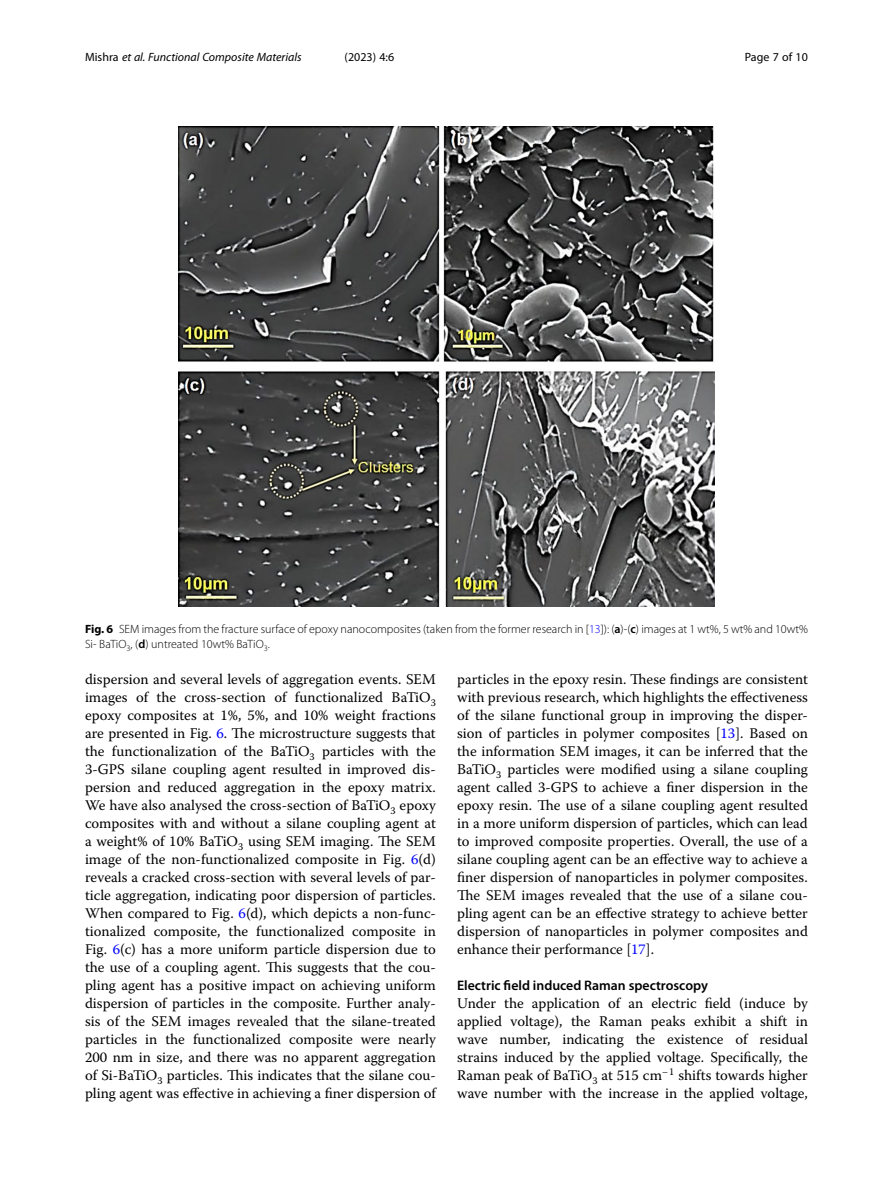
<style>
.page{position:relative;width:893px;height:1191px;background:#fff}
.page>*{position:absolute;margin:0;border:0;box-sizing:border-box;transform-origin:0 0}
.Body_Text{font:14.7px/18px "Warnock Pro";color:#000;text-align:justify}
.Head_2{font:600 13.8px "Myriad Pro";color:#000}
.Figure_Caption{font:300 12px/15px "Myriad Pro";color:#000}
.t1{font:italic 12px "Myriad Pro";color:#000}
.t2{font:12px "Myriad Pro";color:#000}
.s1{font-style:normal}
.s2{font-weight:700}
.s3{color:#00f}
.s4{font-weight:600}
</style>
<div class="page">
<img style="left:178px;top:126px;width:536px;height:480px">
<p class="t1" style="left:85px;top:50px;width:218px"><span class="s1">Mishra</span> et al. Functional Composite Materials</p>
<p class="t2" style="left:345px;top:50px;width:51px">(2023) 4:6</p>
<p class="t2" style="left:745px;top:50px;width:65px">Page 7 of 10</p>
<p class="Figure_Caption" style="left:85px;top:622px;width:724px"><span class="s2">Fig. 6</span> SEM images from the fracture surface of epoxy nanocomposites (taken from the former research in [<span class="s3">13</span>]): (<span class="s4">a</span>)-(<span class="s4">c</span>) images at 1 wt%, 5 wt% and 10wt%<br>Si- BaTiO<sub>3</sub>, (<span class="s4">d</span>) untreated 10wt% BaTiO<sub>3</sub>.</p>
<p class="Body_Text" style="left:85px;top:670px;width:352px">dispersion and several levels of aggregation events. SEM images of the cross-section of functionalized BaTiO<sub>3 </sub>epoxy composites at 1%, 5%, and 10% weight fractions are presented in Fig. <span class="s3">6</span>. The microstructure suggests that the functionalization of the BaTiO<sub>3</sub> particles with the 3-GPS silane coupling agent resulted in improved dis&shy;persion and reduced aggregation in the epoxy matrix.<br>We have also analysed the cross-section of BaTiO<sub>3</sub> epoxy composites with and without a silane coupling agent at a weight% of 10% BaTiO<sub>3</sub> using SEM imaging. The SEM image of the non-functionalized composite in Fig. <span class="s3">6</span>(d) reveals a cracked cross-section with several levels of par&shy;ticle aggregation, indicating poor dispersion of particles.<br>When compared to Fig. <span class="s3">6</span>(d), which depicts a non-func&shy;tionalized composite, the functionalized composite in Fig. <span class="s3">6</span>(c) has a more uniform particle dispersion due to the use of a coupling agent. This suggests that the cou&shy;pling agent has a positive impact on achieving uniform dispersion of particles in the composite. Further analy&shy;sis of the SEM images revealed that the silane-treated particles in the functionalized composite were nearly 200 nm in size, and there was no apparent aggregation of Si-BaTiO<sub>3</sub> particles. This indicates that the silane cou&shy;pling agent was effective in achieving a finer dispersion of</p>
<p class="Body_Text" style="left:457px;top:670px;width:352px">particles in the epoxy resin. These findings are consistent with previous research, which highlights the effectiveness of the silane functional group in improving the disper&shy;sion of particles in polymer composites [<span class="s3">13</span>]. Based on the information SEM images, it can be inferred that the BaTiO<sub>3</sub> particles were modified using a silane coupling agent called 3-GPS to achieve a finer dispersion in the epoxy resin. The use of a silane coupling agent resulted in a more uniform dispersion of particles, which can lead to improved composite properties. Overall, the use of a silane coupling agent can be an effective way to achieve a finer dispersion of nanoparticles in polymer composites.<br>The SEM images revealed that the use of a silane cou&shy;pling agent can be an effective strategy to achieve better dispersion of nanoparticles in polymer composites and enhance their performance [<span class="s3">17</span>].</p>
<p class="Head_2" style="left:457px;top:977px;width:252px">Electric field induced Raman spectroscopy</p>
<p class="Body_Text" style="left:457px;top:994px;width:352px">Under the application of an electric field (induce by applied voltage), the Raman peaks exhibit a shift in wave number, indicating the existence of residual strains induced by the applied voltage. Specifically, the Raman peak of BaTiO<sub>3</sub> at 515 cm<sup>−</sup><sup>1</sup> shifts towards higher wave number with the increase in the applied voltage,</p>
</div>
